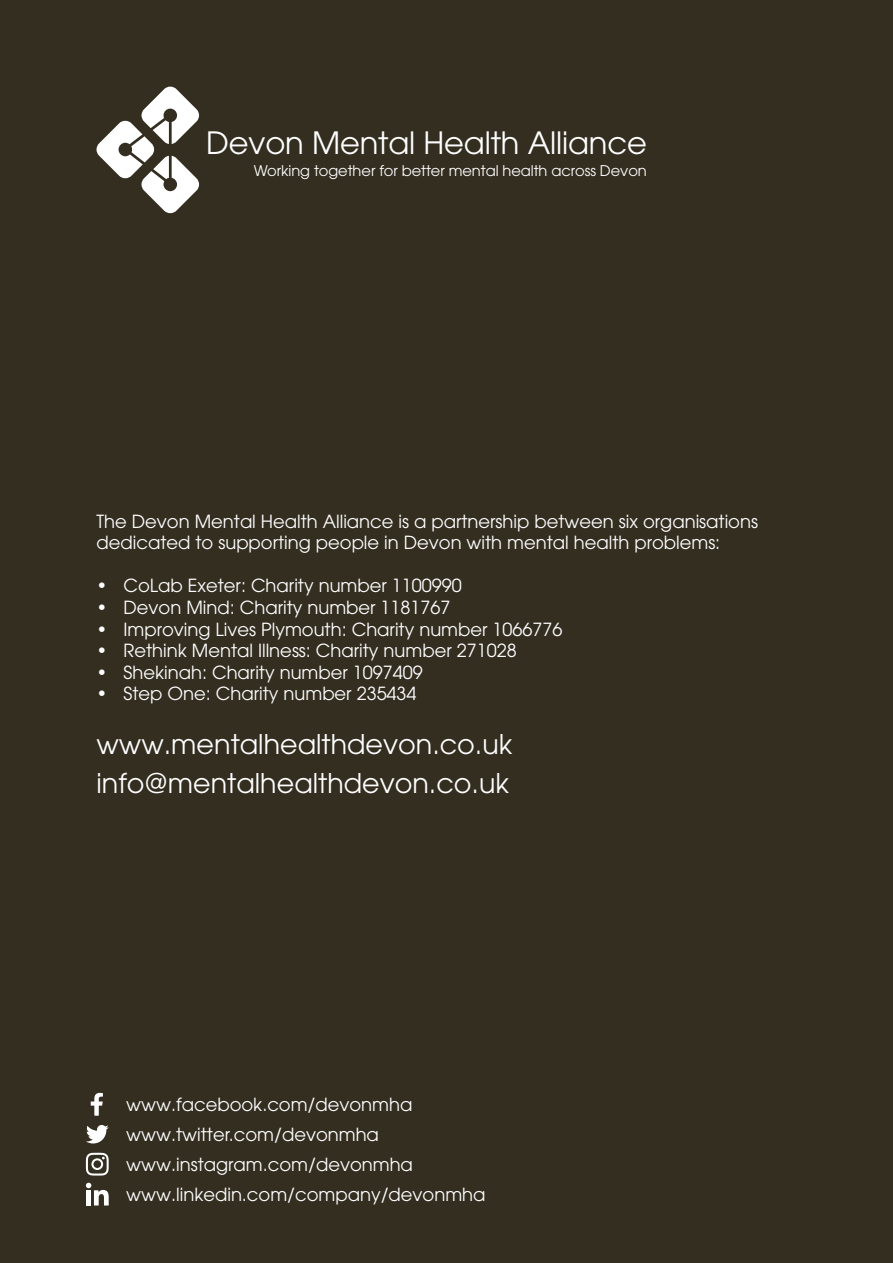
<style>
.page{position:relative;width:893px;height:1263px;background:#342e21}
.page>*{position:absolute;margin:0;border:0;box-sizing:border-box;transform-origin:0 0}
.t1{font:30.6px "Avant Garde LT";letter-spacing:-.005em;color:#fff}
.t2{font:27px/39px "Avant Garde LT";color:#fff}
.t3{font:18px/30px "Avant Garde LT";color:#fff}
.t4{font:14.7px "Avant Garde LT";letter-spacing:-.005em;color:#fff}
</style>
<div class="page">
<svg style="left:97px;top:86px;width:102px;height:128px"></svg>
<svg style="left:91px;top:1093px;width:12px;height:23px"></svg>
<svg style="left:86px;top:1125px;width:23px;height:18px"></svg>
<svg style="left:86px;top:1153px;width:23px;height:22px"></svg>
<svg style="left:86px;top:1183px;width:23px;height:22px"></svg>
<h1 class="t1" style="left:206px;top:125px;width:442px">Devon Mental Health Alliance</h1>
<p class="t4" style="left:254px;top:162px;width:394px">Working together for better mental health across Devon</p>
<p class="t3" style="left:97px;top:510px;width:663px;line-height:21.6px">The Devon Mental Health Alliance is a partnership between six organisations dedicated to supporting people in Devon with mental health problems:</p>
<p class="t3" style="left:97px;top:571px;width:367px">• CoLab Exeter: Charity number 1100990</p>
<p class="t3" style="left:97px;top:592px;width:355px">• Devon Mind: Charity number 1181767</p>
<p class="t3" style="left:97px;top:614px;width:467px">• Improving Lives Plymouth: Charity number 1066776</p>
<p class="t3" style="left:97px;top:636px;width:422px">• Rethink Mental Illness: Charity number 271028</p>
<p class="t3" style="left:97px;top:657px;width:328px">• Shekinah: Charity number 1097409</p>
<p class="t3" style="left:97px;top:679px;width:322px">• Step One: Charity number 235434</p>
<h2 class="t2" style="left:97px;top:725px;width:417px">www.mentalhealthdevon.co.uk info@mentalhealthdevon.co.uk</h2>
<p class="t3" style="left:126px;top:1089px;width:361px">www.facebook.com/devonmha www.twitter.com/devonmha www.instagram.com/devonmha www.linkedin.com/company/devonmha</p>
</div>
